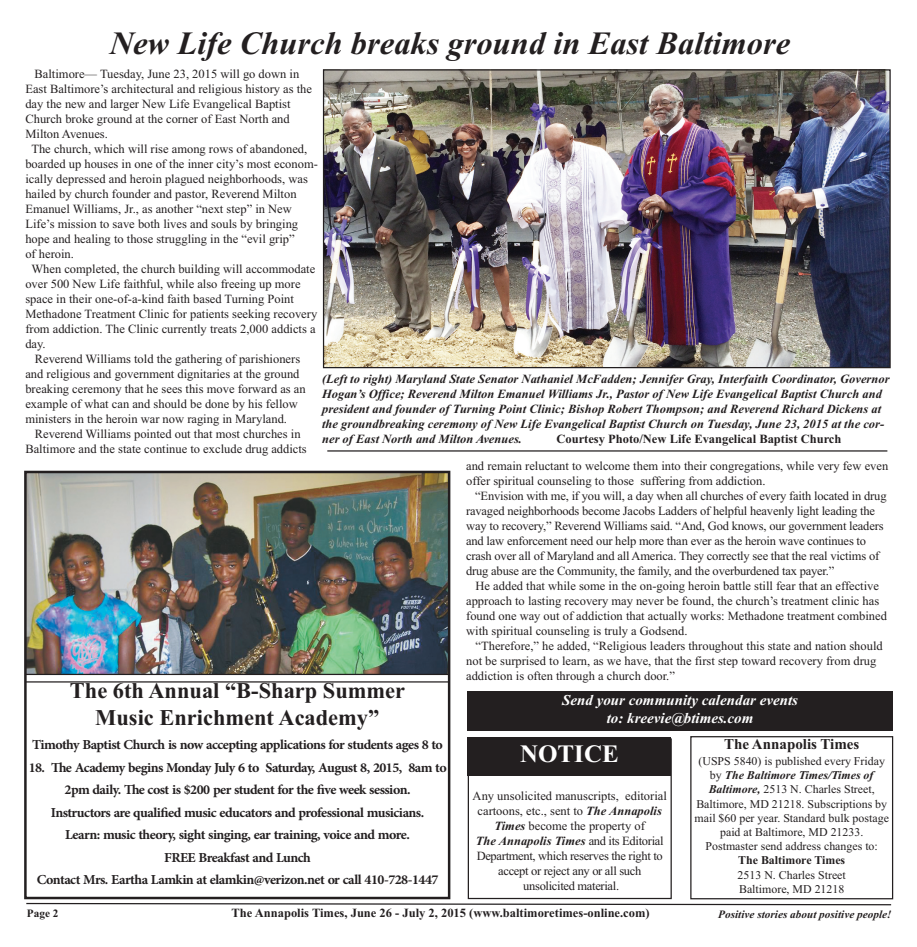
<style>
.page{position:relative;width:917px;height:947px;background:#fff}
.page>*{position:absolute;margin:0;border:0;box-sizing:border-box;transform-origin:0 0}
.t1{font:italic 700 32.5px "Times New Roman";color:#231f20}
.t2{font:700 25px "Times New Roman";color:#fff}
.t3{font:22.5px/27px "Times New Roman PS Bold MT+WFRUSF";color:#231f20;text-align:center}
.t4{font:18.75px/22.5px "Adobe Arabic Bold+HLJWNW";letter-spacing:-.03em;color:#231f20;text-align:center}
.t5{font:italic 700 15px/18px "Times New Roman";color:#fff;text-align:center}
.t6{font:700 15px "Times New Roman";color:#231f20}
.t7{font:12.5px "Times New Roman";color:#231f20}
.t8{font:italic 700 12.5px/15px "Times New Roman";color:#231f20}
.t9{font:12.5px/15px "Times New Roman";letter-spacing:-.025em;color:#231f20;text-align:center}
.t10{font:700 12.5px "Times New Roman";color:#231f20}
.t11{font:11.88px/14.2px "Times New Roman";color:#231f20;text-align:center}
.t12{font:italic 700 11.25px "Times New Roman";color:#231f20}
.t13{font:700 11.25px "Times New Roman";color:#231f20}
.s1{font-weight:700;font-style:italic}
.s2{font-weight:700}
</style>
<div class="page">
<svg style="left:26px;top:902px;width:866px;height:4px"></svg>
<div style="left:467px;top:691px;width:425px;height:39px;background:#231f20"></div>
<img style="left:27px;top:474px;width:420px;height:209px">
<div style="left:24px;top:471px;width:426px;height:428px;border:2px solid #231f20"></div>
<img style="left:325px;top:71px;width:563px;height:295px">
<div style="left:323px;top:69px;width:567px;height:299px;border:1px solid #231f20"></div>
<hr style="left:327px;top:450px;width:560px;height:1px;background:#231f20">
<div style="left:467px;top:738px;width:204px;height:161px;border:1px solid #231f20"></div>
<div style="left:467px;top:737px;width:204px;height:38px;background:#231f20"></div>
<div style="left:690px;top:736px;width:202px;height:163px;border:1px solid #231f20"></div>
<p class="t1" style="left:110px;top:32px;width:681px">New Life Church breaks ground in East Baltimore</p>
<p class="t7" style="left:35px;top:69px;width:266px">Baltimore— Tuesday, June 23, 2015 will go down in</p>
<p class="t7" style="left:25px;top:84px;width:288px">East Baltimore’s architectural and religious history as the</p>
<p class="t7" style="left:25px;top:99px;width:266px">day the new and larger New Life Evangelical Baptist</p>
<p class="t7" style="left:25px;top:114px;width:266px">Church broke ground at the corner of East North and</p>
<p class="t7" style="left:25px;top:129px;width:84px">Milton Avenues.</p>
<p class="t7" style="left:31px;top:144px;width:277px">The church, which will rise among rows of abandoned,</p>
<p class="t7" style="left:25px;top:159px;width:294px">boarded up houses in one of the inner city’s most econom-</p>
<p class="t7" style="left:25px;top:174px;width:284px">ically depressed and heroin plagued neighborhoods, was</p>
<p class="t7" style="left:25px;top:189px;width:272px">hailed by church founder and pastor, Reverend Milton</p>
<p class="t7" style="left:25px;top:204px;width:268px">Emanuel Williams, Jr., as another “next step” in New</p>
<p class="t7" style="left:25px;top:219px;width:274px">Life’s mission to save both lives and souls by bringing</p>
<p class="t7" style="left:25px;top:234px;width:271px">hope and healing to those struggling in the “evil grip”</p>
<p class="t7" style="left:25px;top:249px;width:50px">of heroin.</p>
<p class="t7" style="left:31px;top:264px;width:285px">When completed, the church building will accommodate</p>
<p class="t7" style="left:25px;top:279px;width:276px">over 500 New Life faithful, while also freeing up more</p>
<p class="t7" style="left:25px;top:294px;width:270px">space in their one-of-a-kind faith based Turning Point</p>
<p class="t7" style="left:25px;top:309px;width:293px">Methadone Treatment Clinic for patients seeking recovery</p>
<p class="t7" style="left:25px;top:324px;width:292px">from addiction. The Clinic currently treats 2,000 addicts a</p>
<p class="t7" style="left:25px;top:339px;width:22px">day.</p>
<p class="t7" style="left:35px;top:354px;width:267px">Reverend Williams told the gathering of parishioners</p>
<p class="t7" style="left:25px;top:369px;width:275px">and religious and government dignitaries at the ground</p>
<p class="t7" style="left:25px;top:384px;width:282px">breaking ceremony that he sees this move forward as an</p>
<p class="t7" style="left:25px;top:399px;width:274px">example of what can and should be done by his fellow</p>
<p class="t7" style="left:25px;top:414px;width:263px">ministers in the heroin war now raging in Maryland.</p>
<p class="t7" style="left:35px;top:429px;width:267px">Reverend Williams pointed out that most churches in</p>
<p class="t7" style="left:25px;top:444px;width:283px">Baltimore and the state continue to exclude drug addicts</p>
<p class="t8" style="left:322px;top:372px;width:568px">(Left to right) Maryland State Senator Nathaniel McFadden; Jennifer Gray, Interfaith Coordinator, Governor Hogan’s Office; Reverend Milton Emanuel Williams Jr., Pastor of New Life Evangelical Baptist Church and president and founder of Turning Point Clinic; Bishop Robert Thompson; and Reverend Richard Dickens at the groundbreaking ceremony of New Life Evangelical Baptist Church on Tuesday, June 23, 2015 at the cor&shy;ner of East North and Milton Avenues.</p>
<p class="t10" style="left:556px;top:431px;width:286px">Courtesy Photo/New Life Evangelical Baptist Church</p>
<p class="t3" style="left:70px;top:676px;width:336px">The 6th Annual “B-Sharp Summer<br>Music Enrichment Academy”</p>
<p class="t4" style="left:32px;top:734px;width:412px">Timothy Baptist Church is now accepting applications for students ages 8 to</p>
<p class="t4" style="left:29px;top:757px;width:419px">18. The Academy begins Monday July 6 to Saturday, August 8, 2015, 8am to 2pm daily. The cost is $200 per student for the five week session.<br>Instructors are qualified music educators and professional musicians.<br>Learn: music theory, sight singing, ear training, voice and more.<br>FREE Breakfast and Lunch<br>Contact Mrs. Eartha Lamkin at elamkin@verizon.net or call 410-728-1447</p>
<p class="t7" style="left:466px;top:461px;width:423px">and remain reluctant to welcome them into their congregations, while very few even</p>
<p class="t7" style="left:466px;top:476px;width:301px">offer spiritual counseling to those suffering from addiction.</p>
<p class="t7" style="left:475px;top:491px;width:413px">“Envision with me, if you will, a day when all churches of every faith located in drug</p>
<p class="t7" style="left:466px;top:506px;width:410px">ravaged neighborhoods become Jacobs Ladders of helpful heavenly light leading the</p>
<p class="t7" style="left:466px;top:521px;width:419px">way to recovery,” Reverend Williams said. “And, God knows, our government leaders</p>
<p class="t7" style="left:466px;top:536px;width:401px">and law enforcement need our help more than ever as the heroin wave continues to</p>
<p class="t7" style="left:466px;top:551px;width:414px">crash over all of Maryland and all America. They correctly see that the real victims of</p>
<p class="t7" style="left:466px;top:566px;width:369px">drug abuse are the Community, the family, and the overburdened tax payer.”</p>
<p class="t7" style="left:475px;top:581px;width:405px">He added that while some in the on-going heroin battle still fear that an effective</p>
<p class="t7" style="left:466px;top:596px;width:414px">approach to lasting recovery may never be found, the church’s treatment clinic has</p>
<p class="t7" style="left:466px;top:611px;width:422px">found one way out of addiction that actually works: Methadone treatment combined</p>
<p class="t7" style="left:466px;top:626px;width:223px">with spiritual counseling is truly a Godsend.</p>
<p class="t7" style="left:475px;top:641px;width:408px">“Therefore,” he added, “Religious leaders throughout this state and nation should</p>
<p class="t7" style="left:466px;top:656px;width:411px">not be surprised to learn, as we have, that the first step toward recovery from drug</p>
<p class="t7" style="left:466px;top:671px;width:210px">addiction is often through a church door.”</p>
<p class="t5" style="left:562px;top:693px;width:237px">Send your community calendar events to: kreevie@btimes.com</p>
<p class="t2" style="left:520px;top:739px;width:100px">NOTICE</p>
<p class="t6" style="left:723px;top:735px;width:137px">The Annapolis Times</p>
<p class="t11" style="left:694px;top:755px;width:196px">(USPS 5840) is published every Friday by <span class="s1">The Baltimore Times/Times of<br>Baltimore,</span> 2513 N. Charles Street,<br>Baltimore, MD 21218. Subscriptions by mail $60 per year. Standard bulk postage paid at Baltimore, MD 21233.<br>Postmaster send address changes to:<br><span class="s2">The Baltimore Times<br></span>2513 N. Charles Street<br>Baltimore, MD 21218</p>
<p class="t9" style="left:472px;top:789px;width:196px">Any unsolicited manuscripts, editorial cartoons, etc., sent to <span class="s1">The Annapolis Times</span> become the property of<br><span class="s1">The Annapolis Times</span> and its Editorial Department, which reserves the right to accept or reject any or all such unsolicited material.</p>
<p class="t13" style="left:27px;top:907px;width:33px">Page 2</p>
<p class="t10" style="left:231px;top:906px;width:419px">The Annapolis Times, June 26 - July 2, 2015 (www.baltimoretimes-online.com)</p>
<p class="t12" style="left:718px;top:910px;width:175px">Positive stories about positive people!</p>
</div>
